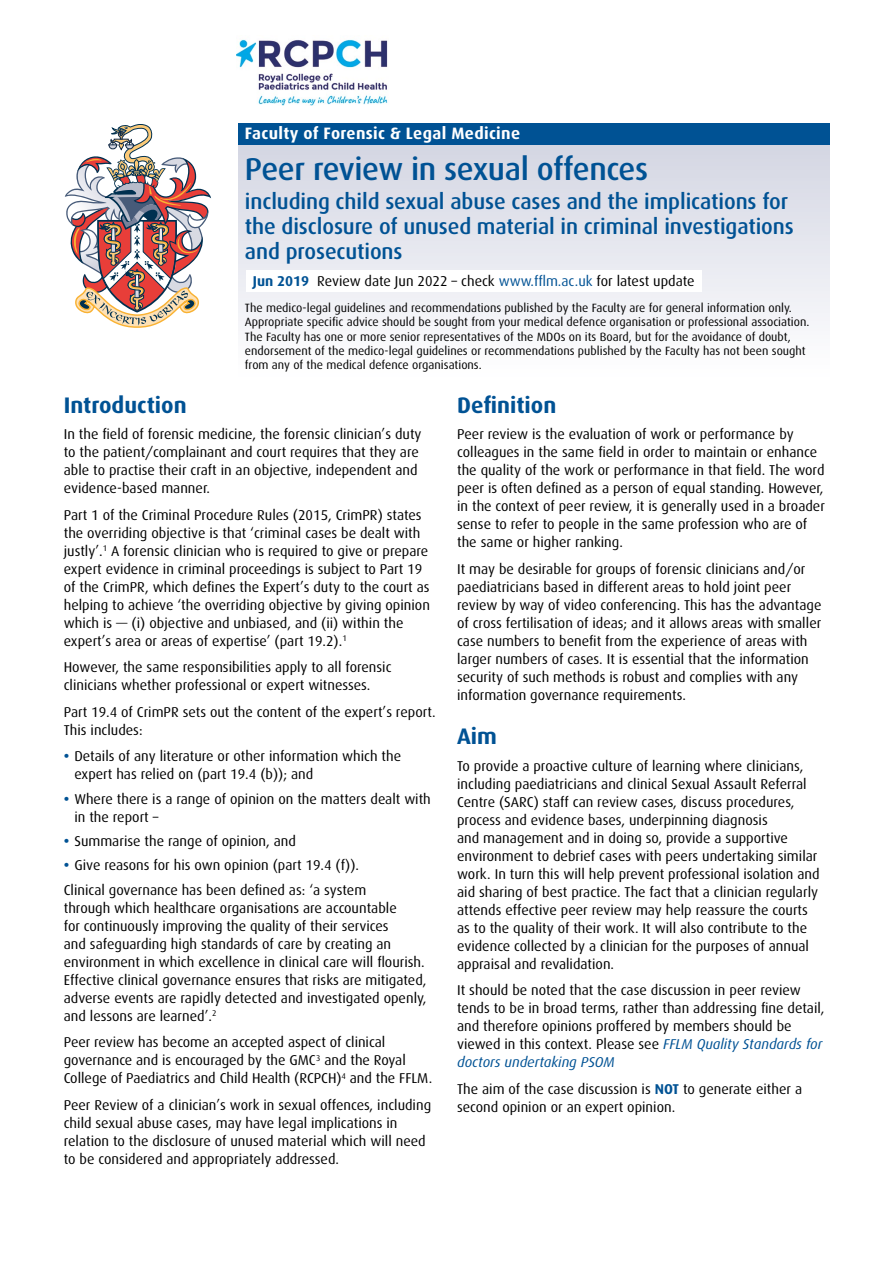
<style>
.page{position:relative;width:893px;height:1263px;background:#fff}
.page>*{position:absolute;margin:0;border:0;box-sizing:border-box;transform-origin:0 0}
.t1{font:500 31.5px "Dax";letter-spacing:-.015em;color:#005294}
.t2{font:700 22.5px "Dax";color:#005294}
.t3{font:500 21.75px/24.8px "Dax";letter-spacing:-.005em;color:#005294}
.t4{font:700 16.5px "Dax";letter-spacing:.02em;color:#fff}
.t5{font:14.25px/18px "Dax";color:#000}
.t6{font:12px/14.2px "Dax";color:#000}
.s1{font-weight:700;color:#005294}
.s2{color:#005294}
.s3{font-style:italic;color:#005294}
</style>
<div class="page">
<div style="left:238px;top:141px;width:591px;height:252px;background:linear-gradient(to bottom,#d3d5e2,#fff)"></div>
<div style="left:238px;top:123px;width:591px;height:22px;background:#005294"></div>
<svg style="left:65px;top:124px;width:146px;height:204px"></svg>
<div style="left:247px;top:270px;width:455px;height:21px;background:#fff"></div>
<img style="left:236px;top:39px;width:152px;height:67px">
<p class="t4" style="left:245px;top:124px;width:277px">Faculty of Forensic &amp; Legal Medicine</p>
<h1 class="t1" style="left:245px;top:152px;width:405px">Peer review in sexual offences</h1>
<h3 class="t3" style="left:245px;top:190px;width:550px">including child sexual abuse cases and the implications for the disclosure of unused material in criminal investigations and prosecutions</h3>
<p class="t6" style="left:245px;top:301px;width:566px">The medico-legal guidelines and recommendations published by the Faculty are for general information only.<br>Appropriate specific advice should be sought from your medical defence organisation or professional association.<br>The Faculty has one or more senior representatives of the MDOs on its Board, but for the avoidance of doubt, endorsement of the medico-legal guidelines or recommendations published by the Faculty has not been sought from any of the medical defence organisations.</p>
<p class="t5" style="left:253px;top:272px;width:443px"><span class="s1">Jun 2019</span> Review date Jun 2022 – check <span class="s2">www.fflm.ac.uk</span> for latest update</p>
<h2 class="t2" style="left:64px;top:392px;width:124px">Introduction</h2>
<p class="t5" style="left:64px;top:425px;width:359px">In the field of forensic medicine, the forensic clinician’s duty to the patient/complainant and court requires that they are able to practise their craft in an objective, independent and evidence-based manner.</p>
<p class="t5" style="left:64px;top:506px;width:368px">Part 1 of the Criminal Procedure Rules (2015, CrimPR) states the overriding objective is that ‘criminal cases be dealt with justly’.<sup>1</sup> A forensic clinician who is required to give or prepare expert evidence in criminal proceedings is subject to Part 19 of the CrimPR, which defines the Expert’s duty to the court as helping to achieve ‘the overriding objective by giving opinion which is — (i) objective and unbiased, and (ii) within the expert’s area or areas of expertise’ (part 19.2).<sup>1</sup></p>
<p class="t5" style="left:64px;top:658px;width:329px">However, the same responsibilities apply to all forensic clinicians whether professional or expert witnesses.</p>
<p class="t5" style="left:64px;top:703px;width:374px">Part 19.4 of CrimPR sets out the content of the expert’s report.<br>This includes:</p>
<p class="t5" style="left:74px;top:747px;width:328px;text-indent:-11px"><span class="s1">•</span> Details of any literature or other information which the expert has relied on (part 19.4 (b)); and</p>
<p class="t5" style="left:74px;top:790px;width:358px;text-indent:-11px"><span class="s1">•</span> Where there is a range of opinion on the matters dealt with in the report –</p>
<p class="t5" style="left:64px;top:832px;width:234px"><span class="s1">•</span> Summarise the range of opinion, and</p>
<p class="t5" style="left:64px;top:853px;width:304px;line-height:24.5px"><span class="s1">•</span> Give reasons for his own opinion (part 19.4 (f)).<br>Clinical governance has been defined as: ‘a system</p>
<p class="t5" style="left:64px;top:899px;width:364px">through which healthcare organisations are accountable<br>for continuously improving the quality of their services<br>and safeguarding high standards of care by creating an environment in which excellence in clinical care will flourish.<br>Effective clinical governance ensures that risks are mitigated, adverse events are rapidly detected and investigated openly, and lessons are learned’.<sup>2</sup></p>
<p class="t5" style="left:64px;top:1033px;width:370px">Peer review has become an accepted aspect of clinical governance and is encouraged by the GMC<sup>3</sup> and the Royal<br>College of Paediatrics and Child Health (RCPCH)<sup>4</sup> and the FFLM.</p>
<p class="t5" style="left:64px;top:1096px;width:369px">Peer Review of a clinician’s work in sexual offences, including child sexual abuse cases, may have legal implications in relation to the disclosure of unused material which will need to be considered and appropriately addressed.</p>
<h2 class="t2" style="left:457px;top:392px;width:101px">Definition</h2>
<p class="t5" style="left:457px;top:425px;width:369px">Peer review is the evaluation of work or performance by colleagues in the same field in order to maintain or enhance the quality of the work or performance in that field. The word peer is often defined as a person of equal standing. However, in the context of peer review, it is generally used in a broader sense to refer to people in the same profession who are of the same or higher ranking.</p>
<p class="t5" style="left:457px;top:560px;width:366px">It may be desirable for groups of forensic clinicians and/or paediatricians based in different areas to hold joint peer review by way of video conferencing. This has the advantage of cross fertilisation of ideas; and it allows areas with smaller case numbers to benefit from the experience of areas with larger numbers of cases. It is essential that the information security of such methods is robust and complies with any information governance requirements.</p>
<h2 class="t2" style="left:457px;top:724px;width:41px">Aim</h2>
<p class="t5" style="left:457px;top:757px;width:364px">To provide a proactive culture of learning where clinicians, including paediatricians and clinical Sexual Assault Referral Centre (SARC) staff can review cases, discuss procedures, process and evidence bases, underpinning diagnosis<br>and management and in doing so, provide a supportive environment to debrief cases with peers undertaking similar work. In turn this will help prevent professional isolation and aid sharing of best practice. The fact that a clinician regularly attends effective peer review may help reassure the courts as to the quality of their work. It will also contribute to the evidence collected by a clinician for the purposes of annual appraisal and revalidation.</p>
<p class="t5" style="left:457px;top:982px;width:369px">It should be noted that the case discussion in peer review tends to be in broad terms, rather than addressing fine detail, and therefore opinions proffered by members should be viewed in this context. Please see <span class="s3">FFLM Quality Standards for doctors undertaking PSOM</span></p>
<p class="t5" style="left:457px;top:1080px;width:346px">The aim of the case discussion is <span class="s1">NOT</span> to generate either a second opinion or an expert opinion.</p>
</div>
